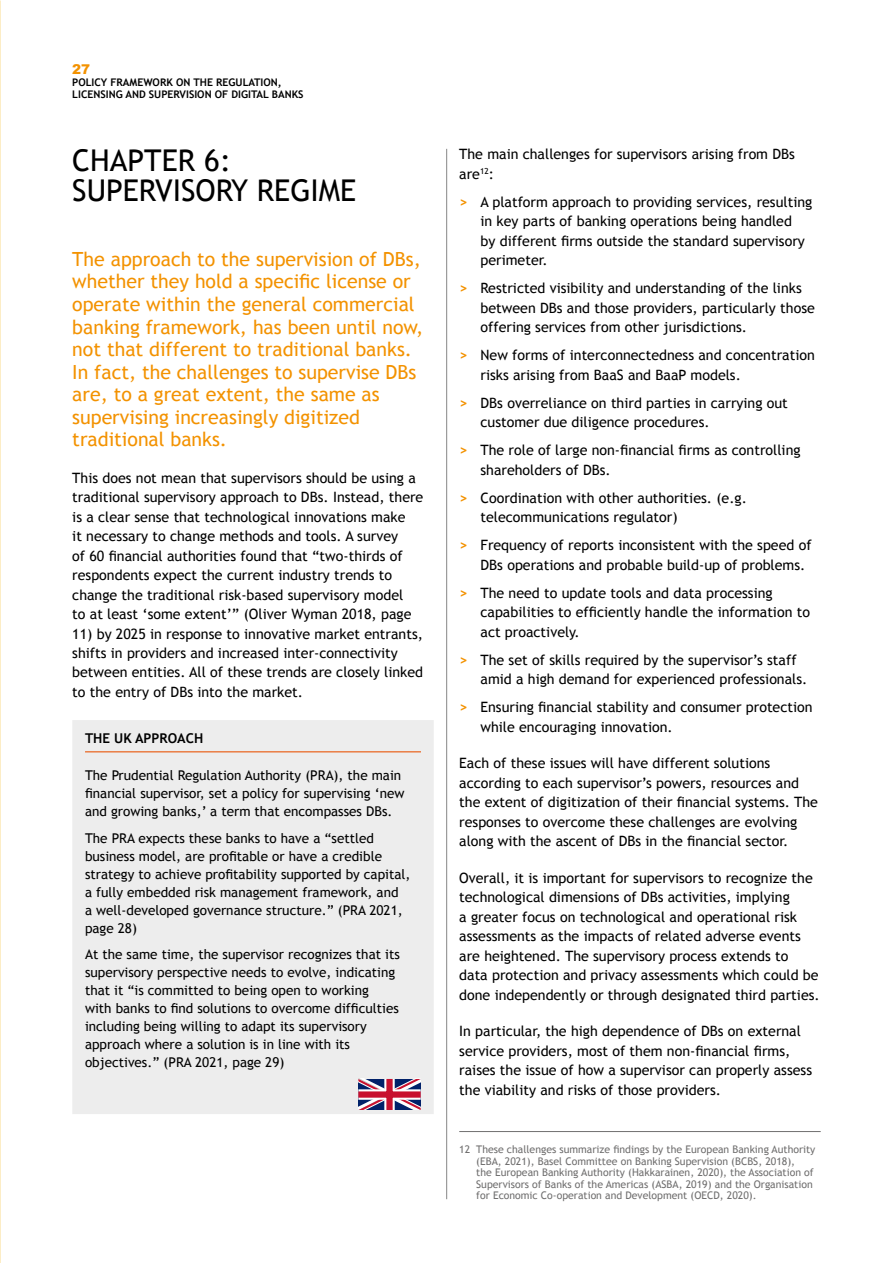
<style>
.page{position:relative;width:893px;height:1263px;background:#fff}
.page>*{position:absolute;margin:0;border:0;box-sizing:border-box;transform-origin:0 0}
.t1{font:30px/30px "Trebuchet MS";color:#000}
.t2{font:19.5px/22.5px "Trebuchet MS";color:#f39200}
.t3{font:14.25px/19.5px "Trebuchet MS";color:#000}
.t4{font:13.5px/18px "Trebuchet MS";color:#000}
.t5{font:700 13.5px "Trebuchet MS";color:#000}
.t6{font:900 13.5px "Arial";color:#f39200}
.t7{font:10.5px/11.6px "Trebuchet MS";color:#706f6f}
.t8{font:700 10.5px/12px "Trebuchet MS";color:#000}
.s1{font-weight:700;color:#f39200}
</style>
<div class="page">
<hr style="left:446px;top:149px;width:1px;height:1050px;background:#878787">
<div style="left:72px;top:720px;width:362px;height:394px;background:#ededed"></div>
<hr style="left:85px;top:751px;width:336px;height:1px;background:#ea580c">
<svg style="left:358px;top:1079px;width:63px;height:31px"></svg>
<div style="left:384px;top:1079px;width:11px;height:31px;background:#fff"></div>
<div style="left:358px;top:1089px;width:63px;height:11px;background:#fff"></div>
<div style="left:386px;top:1079px;width:7px;height:31px;background:#c8102e"></div>
<div style="left:358px;top:1091px;width:63px;height:7px;background:#c8102e"></div>
<hr style="left:459px;top:1131px;width:362px;height:1px;background:#706f6f">
<p class="t6" style="left:72px;top:59px;width:20px">27</p>
<p class="t8" style="left:72px;top:76px;width:233px">POLICY FRAMEWORK ON THE REGULATION,<br>LICENSING AND SUPERVISION OF DIGITAL BANKS</p>
<h1 class="t1" style="left:72px;top:146px;width:286px">CHAPTER 6:<br>SUPERVISORY REGIME</h1>
<p class="t2" style="left:72px;top:248px;width:353px">The approach to the supervision of DBs, whether they hold a specific license or operate within the general commercial banking framework, has been until now, not that different to traditional banks.<br>In fact, the challenges to supervise DBs are, to a great extent, the same as supervising increasingly digitized traditional banks.</p>
<p class="t3" style="left:72px;top:468px;width:353px">This does not mean that supervisors should be using a traditional supervisory approach to DBs. Instead, there is a clear sense that technological innovations make<br>it necessary to change methods and tools. A survey<br>of 60 financial authorities found that “two-thirds of respondents expect the current industry trends to change the traditional risk-based supervisory model<br>to at least ‘some extent’” (Oliver Wyman 2018, page</p>
<p class="t3" style="left:72px;top:624px;width:352px">11) by 2025 in response to innovative market entrants, shifts in providers and increased inter-connectivity between entities. All of these trends are closely linked to the entry of DBs into the market.</p>
<p class="t5" style="left:85px;top:729px;width:120px">THE UK APPROACH</p>
<p class="t4" style="left:85px;top:767px;width:321px">The Prudential Regulation Authority (PRA), the main financial supervisor, set a policy for supervising ‘new and growing banks,’ a term that encompasses DBs.</p>
<p class="t4" style="left:85px;top:829px;width:327px">The PRA expects these banks to have a “settled business model, are profitable or have a credible strategy to achieve profitability supported by capital, a fully embedded risk management framework, and<br>a well-developed governance structure.” (PRA 2021, page 28)</p>
<p class="t4" style="left:85px;top:946px;width:316px">At the same time, the supervisor recognizes that its supervisory perspective needs to evolve, indicating that it “is committed to being open to working<br>with banks to find solutions to overcome difficulties including being willing to adapt its supervisory approach where a solution is in line with its objectives.” (PRA 2021, page 29)</p>
<p class="t3" style="left:459px;top:145px;width:337px">The main challenges for supervisors arising from DBs are<sup>12</sup>:</p>
<p class="t3" style="left:480px;top:192px;width:333px;text-indent:-21px"><span class="s1">&gt;</span> A platform approach to providing services, resulting in key parts of banking operations being handled<br>by different firms outside the standard supervisory perimeter.</p>
<p class="t3" style="left:480px;top:279px;width:336px;text-indent:-21px"><span class="s1">&gt;</span> Restricted visibility and understanding of the links between DBs and those providers, particularly those offering services from other jurisdictions.</p>
<p class="t3" style="left:480px;top:346px;width:336px;text-indent:-21px"><span class="s1">&gt;</span> New forms of interconnectedness and concentration risks arising from BaaS and BaaP models.</p>
<p class="t3" style="left:480px;top:393px;width:309px;text-indent:-21px"><span class="s1">&gt;</span> DBs overreliance on third parties in carrying out customer due diligence procedures.</p>
<p class="t3" style="left:480px;top:441px;width:322px;text-indent:-21px"><span class="s1">&gt;</span> The role of large non-financial firms as controlling shareholders of DBs.</p>
<p class="t3" style="left:480px;top:488px;width:268px;text-indent:-21px"><span class="s1">&gt;</span> Coordination with other authorities. (e.g. telecommunications regulator)</p>
<p class="t3" style="left:480px;top:536px;width:333px;text-indent:-21px"><span class="s1">&gt;</span> Frequency of reports inconsistent with the speed of<br>DBs operations and probable build-up of problems.</p>
<p class="t3" style="left:480px;top:583px;width:331px;text-indent:-21px"><span class="s1">&gt;</span> The need to update tools and data processing capabilities to efficiently handle the information to act proactively.</p>
<p class="t3" style="left:480px;top:650px;width:328px;text-indent:-21px"><span class="s1">&gt;</span> The set of skills required by the supervisor’s staff amid a high demand for experienced professionals.</p>
<p class="t3" style="left:480px;top:698px;width:334px;text-indent:-21px"><span class="s1">&gt;</span> Ensuring financial stability and consumer protection while encouraging innovation.</p>
<p class="t3" style="left:459px;top:754px;width:360px">Each of these issues will have different solutions according to each supervisor’s powers, resources and the extent of digitization of their financial systems. The responses to overcome these challenges are evolving along with the ascent of DBs in the financial sector.</p>
<p class="t3" style="left:459px;top:868px;width:362px">Overall, it is important for supervisors to recognize the technological dimensions of DBs activities, implying<br>a greater focus on technological and operational risk assessments as the impacts of related adverse events are heightened. The supervisory process extends to data protection and privacy assessments which could be done independently or through designated third parties.</p>
<p class="t3" style="left:459px;top:1022px;width:354px">In particular, the high dependence of DBs on external service providers, most of them non-financial firms, raises the issue of how a supervisor can properly assess the viability and risks of those providers.</p>
<p class="t7" style="left:476px;top:1144px;width:341px;text-indent:-17px">12 These challenges summarize findings by the European Banking Authority (EBA, 2021), Basel Committee on Banking Supervision (BCBS, 2018),<br>the European Banking Authority (Hakkarainen, 2020), the Association of Supervisors of Banks of the Americas (ASBA, 2019) and the Organisation for Economic Co-operation and Development (OECD, 2020).</p>
</div>
